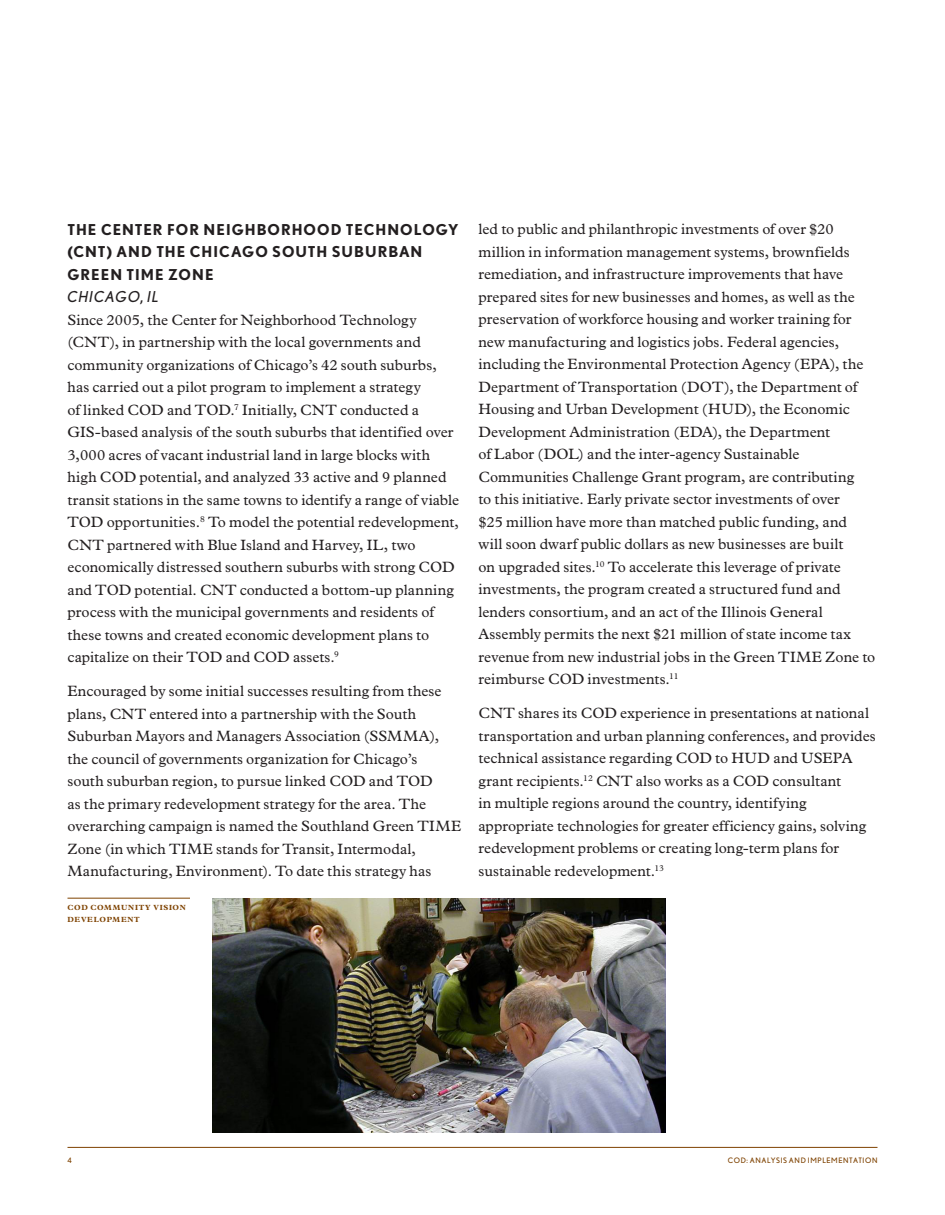
<style>
.page{position:relative;width:945px;height:1215px;background:#fff}
.page>*{position:absolute;margin:0;border:0;box-sizing:border-box;transform-origin:0 0}
.t1{font:15px/22.5px "Plantin";letter-spacing:.005em;color:#231f20}
.Subtitle{font:700 15px/22.5px "Nobel";letter-spacing:.065em;color:#231f20}
.t2{font:500 7.5px "Nobel";letter-spacing:.08em;color:#7e4200}
.Data_Title{font:700 7.5px/12px "Plantin";letter-spacing:.095em;color:#7e4200}
.s1{font-weight:500;font-style:italic}
</style>
<div class="page">
<hr style="left:68px;top:1147px;width:810px;height:1px;background:#7e4200">
<img style="left:212px;top:898px;width:454px;height:235px">
<hr style="left:68px;top:898px;width:122px;height:1px;background:#7e4200">
<p class="Subtitle" style="left:68px;top:218px;width:393px">THE CENTER FOR NEIGHBORHOOD TECHNOLOGY (CNT) AND THE CHICAGO SOUTH SUBURBAN<br>GREEN TIME ZONE<br><span class="s1">CHICAGO, IL</span></p>
<p class="t1" style="left:68px;top:309px;width:393px">Since 2005, the Center for Neighborhood Technology (CNT), in partnership with the local governments and community organizations of Chicago’s 42 south suburbs, has carried out a pilot program to implement a strategy<br>of linked COD and TOD.<sup>7</sup> Initially, CNT conducted a GIS-based analysis of the south suburbs that identified over 3,000 acres of vacant industrial land in large blocks with high COD potential, and analyzed 33 active and 9 planned transit stations in the same towns to identify a range of viable TOD opportunities.<sup>8</sup> To model the potential redevelopment, CNT partnered with Blue Island and Harvey, IL, two economically distressed southern suburbs with strong COD and TOD potential. CNT conducted a bottom-up planning process with the municipal governments and residents of these towns and created economic development plans to capitalize on their TOD and COD assets.<sup>9</sup></p>
<p class="t1" style="left:68px;top:680px;width:395px">Encouraged by some initial successes resulting from these plans, CNT entered into a partnership with the South Suburban Mayors and Managers Association (SSMMA), the council of governments organization for Chicago’s<br>south suburban region, to pursue linked COD and TOD<br>as the primary redevelopment strategy for the area. The overarching campaign is named the Southland Green TIME Zone (in which TIME stands for Transit, Intermodal, Manufacturing, Environment). To date this strategy has</p>
<p class="Data_Title" style="left:68px;top:902px;width:120px">COD COMMUNITY VISION<br>DEVELOPMENT</p>
<p class="t1" style="left:478px;top:218px;width:398px">led to public and philanthropic investments of over $20 million in information management systems, brownfields remediation, and infrastructure improvements that have prepared sites for new businesses and homes, as well as the preservation of workforce housing and worker training for new manufacturing and logistics jobs. Federal agencies, including the Environmental Protection Agency (EPA), the Department of Transportation (DOT), the Department of Housing and Urban Development (HUD), the Economic Development Administration (EDA), the Department<br>of Labor (DOL) and the inter-agency Sustainable Communities Challenge Grant program, are contributing<br>to this initiative. Early private sector investments of over<br>$25 million have more than matched public funding, and<br>will soon dwarf public dollars as new businesses are built<br>on upgraded sites.<sup>10</sup> To accelerate this leverage of private investments, the program created a structured fund and lenders consortium, and an act of the Illinois General Assembly permits the next $21 million of state income tax revenue from new industrial jobs in the Green TIME Zone to reimburse COD investments.<sup>11</sup></p>
<p class="t1" style="left:478px;top:702px;width:399px">CNT shares its COD experience in presentations at national transportation and urban planning conferences, and provides technical assistance regarding COD to HUD and USEPA grant recipients.<sup>12</sup> CNT also works as a COD consultant<br>in multiple regions around the country, identifying appropriate technologies for greater efficiency gains, solving redevelopment problems or creating long-term plans for sustainable redevelopment.<sup>13</sup></p>
<p class="t2" style="left:68px;top:1156px;width:6px">4</p>
<p class="t2" style="left:728px;top:1156px;width:151px">COD: ANALYSIS AND IMPLEMENTATION</p>
</div>
